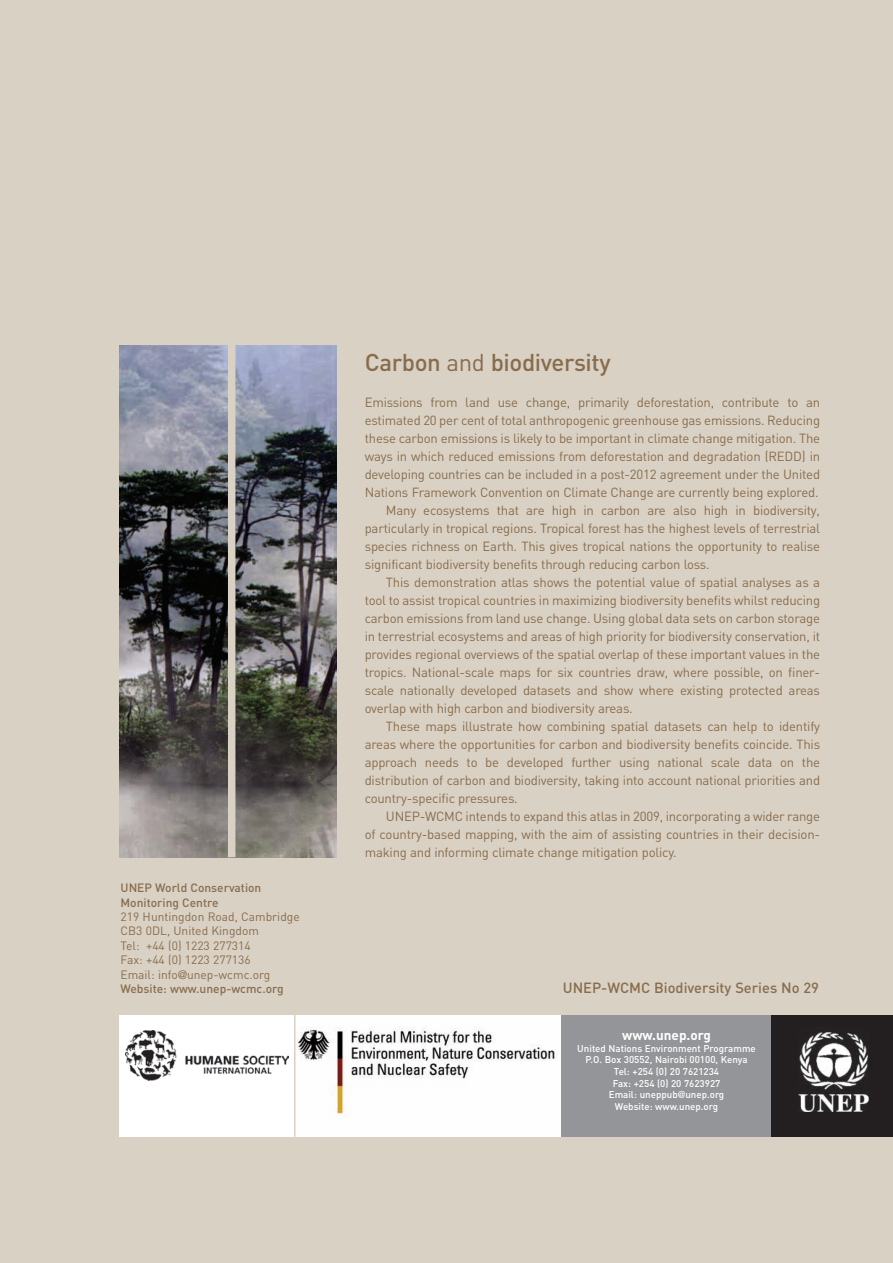
<style>
.page{position:relative;width:893px;height:1263px;background:#d9d1c4}
.page>*{position:absolute;margin:0;border:0;box-sizing:border-box;transform-origin:0 0}
.t1{font:500 24px "DIN";letter-spacing:-.015em;color:#886d4d}
.t2{font:500 14.7px "DIN";color:#886d4d}
.t3{font:700 13.5px "DIN";color:#fff}
.t4{font:13.2px "DIN";letter-spacing:-.015em;color:#886d4d}
.t5{font:12px/14.4px "DIN";color:#886d4d}
.t6{font:500 12px/14.4px "DIN";color:#886d4d}
.t7{font:500 9.75px/11.6px "DIN";color:#fff;text-align:center}
.s1{font-family:"Helvetica Neue"}
.s2{font-weight:500}
.s3{font-weight:400}
</style>
<div class="page">
<div style="left:561px;top:1015px;width:211px;height:121px;background:#939598"></div>
<div style="left:772px;top:1015px;width:121px;height:121px;background:#231f20"></div>
<img style="left:799px;top:1032px;width:70px;height:80px">
<img style="left:119px;top:345px;width:217px;height:512px">
<div style="left:228px;top:340px;width:7px;height:517px;background:#d9d1c4"></div>
<img style="left:295px;top:1015px;width:265px;height:121px">
<div style="left:119px;top:1015px;width:176px;height:121px;background:#fff"></div>
<img style="left:125px;top:1030px;width:163px;height:51px">
<hr style="left:294px;top:1015px;width:1px;height:122px;background:#d9d1c4">
<p class="t6" style="left:121px;top:881px;width:142px">UNEP World Conservation<br>Monitoring Centre</p>
<p class="t5" style="left:121px;top:910px;width:181px">219 Huntingdon Road, Cambridge<br>CB3 0DL, United Kingdom<br>Tel: +44 (0) 1223 277314<br>Fax: +44 (0) 1223 277136<br>Email: info<span class="s1">@</span>unep-wcmc.org<br><span class="s2">Website: www.unep-wcmc.org</span></p>
<h1 class="t1" style="left:365px;top:348px;width:247px">Carbon <span class="s3">and</span> biodiversity</h1>
<p class="t4" style="left:365px;top:394px;width:457px">Emissions from land use change, primarily deforestation, contribute to an</p>
<p class="t4" style="left:365px;top:412px;width:457px">estimated 20 per cent of total anthropogenic greenhouse gas emissions. Reducing</p>
<p class="t4" style="left:365px;top:430px;width:457px">these carbon emissions is likely to be important in climate change mitigation. The</p>
<p class="t4" style="left:365px;top:448px;width:457px">ways in which reduced emissions from deforestation and degradation (REDD) in</p>
<p class="t4" style="left:365px;top:466px;width:457px">developing countries can be included in a post-2012 agreement under the United</p>
<p class="t4" style="left:365px;top:484px;width:456px">Nations Framework Convention on Climate Change are currently being explored.</p>
<p class="t4" style="left:386px;top:502px;width:436px">Many ecosystems that are high in carbon are also high in biodiversity,</p>
<p class="t4" style="left:365px;top:520px;width:457px">particularly in tropical regions. Tropical forest has the highest levels of terrestrial</p>
<p class="t4" style="left:365px;top:538px;width:457px">species richness on Earth. This gives tropical nations the opportunity to realise</p>
<p class="t4" style="left:365px;top:556px;width:347px">significant biodiversity benefits through reducing carbon loss.</p>
<p class="t4" style="left:386px;top:574px;width:436px">This demonstration atlas shows the potential value of spatial analyses as a</p>
<p class="t4" style="left:365px;top:592px;width:457px">tool to assist tropical countries in maximizing biodiversity benefits whilst reducing</p>
<p class="t4" style="left:365px;top:610px;width:457px">carbon emissions from land use change. Using global data sets on carbon storage</p>
<p class="t4" style="left:365px;top:628px;width:457px">in terrestrial ecosystems and areas of high priority for biodiversity conservation, it</p>
<p class="t4" style="left:365px;top:646px;width:457px">provides regional overviews of the spatial overlap of these important values in the</p>
<p class="t4" style="left:365px;top:664px;width:457px">tropics. National-scale maps for six countries draw, where possible, on finer-</p>
<p class="t4" style="left:365px;top:682px;width:457px">scale nationally developed datasets and show where existing protected areas</p>
<p class="t4" style="left:365px;top:700px;width:270px">overlap with high carbon and biodiversity areas.</p>
<p class="t4" style="left:386px;top:718px;width:436px">These maps illustrate how combining spatial datasets can help to identify</p>
<p class="t4" style="left:365px;top:736px;width:457px">areas where the opportunities for carbon and biodiversity benefits coincide. This</p>
<p class="t4" style="left:365px;top:754px;width:457px">approach needs to be developed further using national scale data on the</p>
<p class="t4" style="left:365px;top:772px;width:457px">distribution of carbon and biodiversity, taking into account national priorities and</p>
<p class="t4" style="left:365px;top:790px;width:155px">country-specific pressures.</p>
<p class="t4" style="left:386px;top:808px;width:436px">UNEP-WCMC intends to expand this atlas in 2009, incorporating a wider range</p>
<p class="t4" style="left:365px;top:826px;width:457px">of country-based mapping, with the aim of assisting countries in their decision-</p>
<p class="t4" style="left:365px;top:844px;width:314px">making and informing climate change mitigation policy.</p>
<p class="t2" style="left:563px;top:980px;width:258px">UNEP-WCMC Biodiversity Series No 29</p>
<p class="t3" style="left:622px;top:1027px;width:90px">www.unep.org</p>
<p class="t7" style="left:577px;top:1042px;width:180px">United Nations Environment Programme<br>P.O. Box 30552, Nairobi 00100, Kenya<br>Tel: +254 (0) 20 7621234<br>Fax: +254 (0) 20 7623927<br>Email: uneppub<span class="s1">@</span>unep.org<br>Website: www.unep.org</p>
</div>
